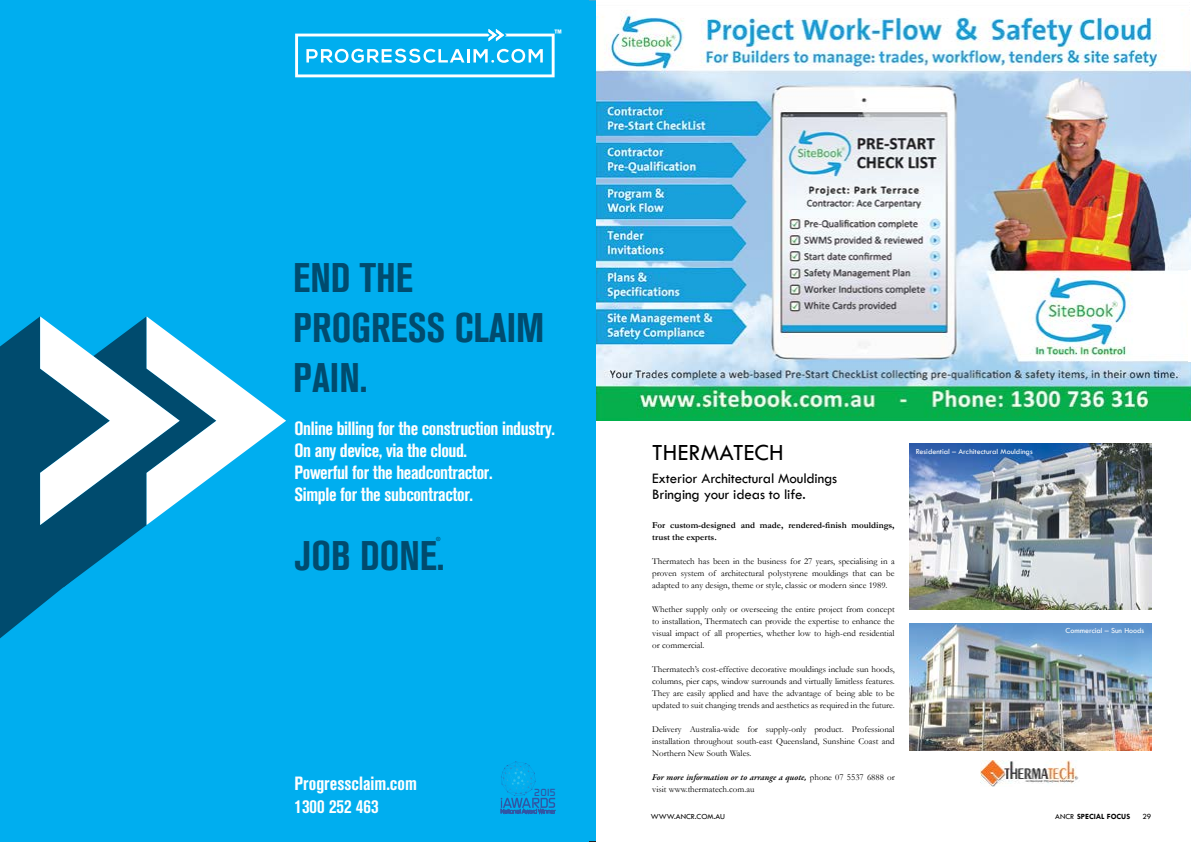
<style>
.page{position:relative;width:1191px;height:842px;background:#fff}
.page>*{position:absolute;margin:0;border:0;box-sizing:border-box;transform-origin:0 0}
.t1{font:700 condensed 41px/50px "Akzidenz Grotesk BQ";color:#004b6e}
.t2{font:24px "Tw Cen";color:#000}
.t3{font:700 condensed 19px/22px "Akzidenz Grotesk BQ";letter-spacing:-.02em;color:#fff}
.t4{font:700 condensed 19px/22.8px "Akzidenz Grotesk BQ";color:#fff}
.t5{font:15px/16px "Tw Cen";letter-spacing:-.01em;color:#000}
.t6{font:700 condensed 12px "Akzidenz Grotesk BQ";color:#fff}
.t7{font:700 10px "Wired Ninety";color:#3156a4}
.t8{font:9px/12px "Garamond";color:#000;text-align:justify}
.t9{font:700 9px/12px "Garamond";color:#000}
.t10{font:italic 600 9px "Garamond Premr Pro";letter-spacing:-.005em;color:#000}
.t11{font:8px "Tw Cen";color:#fff}
.t12{font:8px "Tw Cen";color:#000}
.t13{font:700 8px "Tw Cen";color:#000}
.t14{font:7.7px "Century Gothic";color:#004c6d}
.t15{font:700 2.7px "Century Gothic";color:#004c6d}
.s1{font-family:"Garamond";font-weight:400;font-style:normal}
.s2{font-weight:400}
</style>
<div class="page">
<img style="left:595px;top:3px;width:596px;height:418px">
<img style="left:909px;top:443px;width:242px;height:166px">
<img style="left:909px;top:623px;width:242px;height:127px">
<img style="left:980px;top:760px;width:99px;height:27px">
<hr style="left:1188px;top:270px;width:3px;height:91px;background:#fff">
<hr style="left:1190px;top:0;width:1px;height:62px;background:#fff">
<div style="left:0;top:0;width:591px;height:842px;background:#00aeef"></div>
<svg style="left:0;top:316px;width:286px;height:322px"></svg>
<svg style="left:295px;top:29px;width:259px;height:48px"></svg>
<svg style="left:500px;top:761px;width:55px;height:53px"></svg>
<h3 class="t6" style="left:554px;top:27px;width:9px">™</h3>
<h1 class="t1" style="left:293px;top:253px;width:253px">END THE<br>PROGRESS CLAIM<br>PAIN.</h1>
<h3 class="t3" style="left:294px;top:417px;width:262px">Online billing for the construction industry.<br>On any device, via the cloud.<br>Powerful for the headcontractor.<br>Simple for the subcontractor.</h3>
<p class="t14" style="left:436px;top:532px;width:7px">o</p>
<p class="t15" style="left:437px;top:536px;width:3px">R</p>
<h1 class="t1" style="left:295px;top:531px;width:151px">JOB DONE.</h1>
<h3 class="t4" style="left:294px;top:772px;width:124px">Progressclaim.com<br>1300 252 463</h3>
<p class="t7" style="left:534px;top:786px;width:24px">2015</p>
<h2 class="t2" style="left:652px;top:438px;width:14px">THERMATE</h2>
<h2 class="t2" style="left:754px;top:438px;width:27px">CH</h2>
<p class="t11" style="left:916px;top:447px;width:118px">Residential – Architectural Mouldings</p>
<h3 class="t5" style="left:652px;top:470px;width:187px">Exterior Architectural Mouldings<br>Bringing your ideas to life.</h3>
<p class="t9" style="left:652px;top:519px;width:244px">For custom-designed and made, rendered-finish mouldings, trust the experts.</p>
<p class="t8" style="left:652px;top:555px;width:244px">Thermatech has been in the business for 27 years, specialising in a proven system of architectural polystyrene mouldings that can be adapted to any design, theme or style, classic or modern since 1989.</p>
<p class="t8" style="left:652px;top:603px;width:244px">Whether supply only or overseeing the entire project from concept to installation, Thermatech can provide the expertise to enhance the visual impact of all properties, whether low to high-end residential or commercial.</p>
<p class="t8" style="left:652px;top:663px;width:244px">Thermatech’s cost-effective decorative mouldings include sun hoods, columns, pier caps, window surrounds and virtually limitless features.<br>They are easily applied and have the advantage of being able to be updated to suit changing trends and aesthetics as required in the future.</p>
<p class="t8" style="left:652px;top:723px;width:244px">Delivery Australia-wide for supply-only product. Professional installation throughout south-east Queensland, Sunshine Coast and Northern New South Wales.</p>
<p class="t10" style="left:652px;top:772px;width:244px">For more information or to arrange a quote, <span class="s1">phone 07 5537 6888 or</span></p>
<p class="t8" style="left:652px;top:783px;width:104px">visit www.thermatech.com.au</p>
<p class="t11" style="left:1065px;top:625px;width:80px">Commercial – Sun Hoods</p>
<p class="t12" style="left:651px;top:811px;width:76px">WWW.ANCR.COM.AU</p>
<p class="t13" style="left:1055px;top:811px;width:76px"><span class="s2">ANCR</span> SPECIAL FOCUS</p>
<p class="t12" style="left:1142px;top:811px;width:10px">29</p>
</div>
